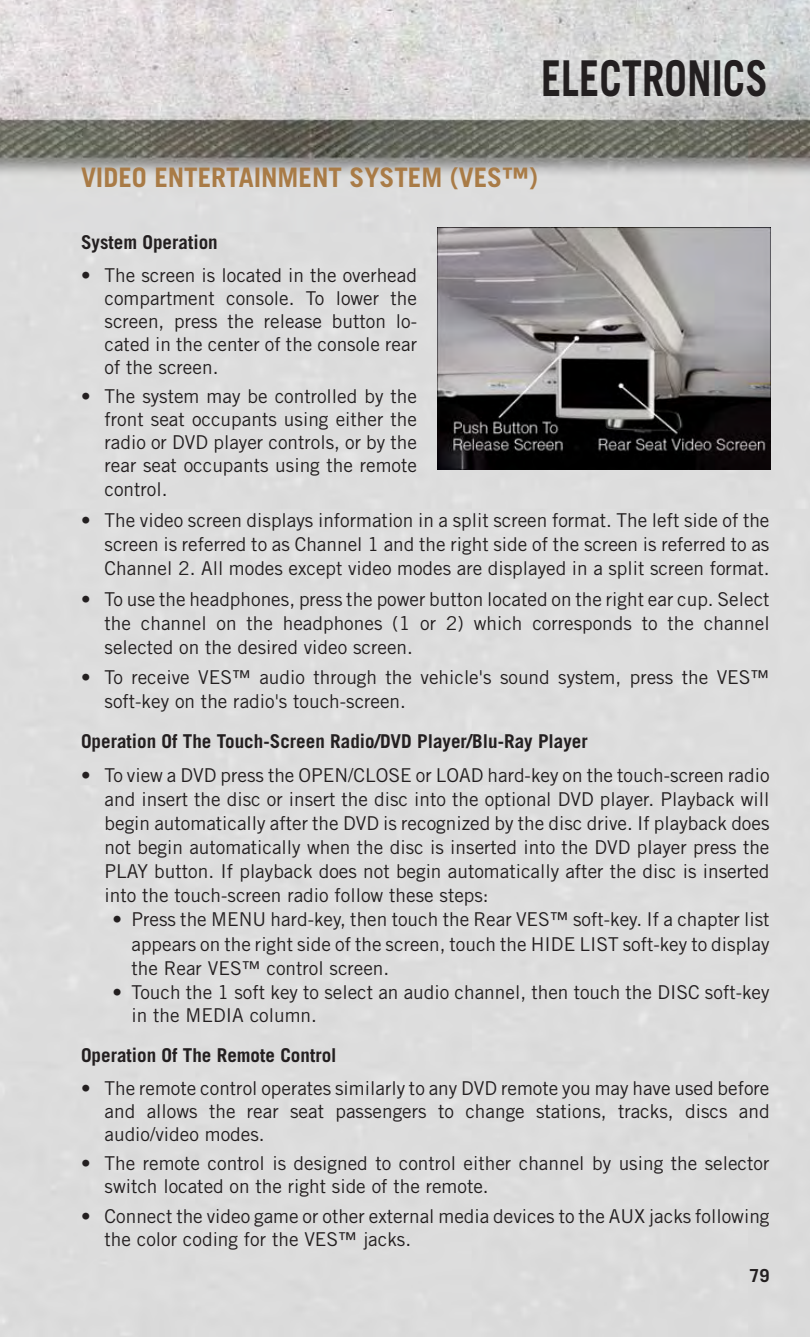
<style>
.page{position:relative;width:810px;height:1337px;background:#fff}
.page>*{position:absolute;margin:0;border:0;box-sizing:border-box;transform-origin:0 0}
.t1{font:700 49.5px "Trade Gothic LT Std";color:#231f20;scale:.82 1}
.t2{font:700 27px "Trade Gothic LT Std";color:#a97b46}
.t3{font:19.12px/24.1px "Trade Gothic LT Std";color:#231f20;text-align:justify}
.t4{font:700 19.12px "Trade Gothic LT Std";color:#231f20}
.t5{font:700 18px "Trade Gothic LT Std";color:#231f20}
</style>
<div class="page">
<img style="left:0;top:0;width:810px;height:1336px">
<img style="left:437px;top:227px;width:333px;height:242px">
<h1 class="t1" style="left:541px;top:60px;width:278px">ELECTRONICS</h1>
<h2 class="t2" style="left:81px;top:167px;width:459px">VIDEO ENTERTAINMENT SYSTEM (VES™)</h2>
<p class="t4" style="left:81px;top:235px;width:138px">System Operation</p>
<p class="t3" style="left:105px;top:265px;width:314px;line-height:22.9px;text-indent:-24px">• The screen is located in the overhead compartment console. To lower the screen, press the release button lo&shy;cated in the center of the console rear of the screen.</p>
<p class="t3" style="left:105px;top:386px;width:314px;line-height:23.2px;text-indent:-24px">• The system may be controlled by the front seat occupants using either the radio or DVD player controls, or by the rear seat occupants using the remote control.</p>
<p class="t3" style="left:105px;top:509px;width:667px;text-indent:-24px">• The video screen displays information in a split screen format. The left side of the screen is referred to as Channel 1 and the right side of the screen is referred to as Channel 2. All modes except video modes are displayed in a split screen format.</p>
<p class="t3" style="left:105px;top:588px;width:667px;text-indent:-24px">• To use the headphones, press the power button located on the right ear cup. Select the channel on the headphones (1 or 2) which corresponds to the channel selected on the desired video screen.</p>
<p class="t3" style="left:105px;top:667px;width:666px;text-indent:-24px">• To receive VES™ audio through the vehicle's sound system, press the VES™ soft-key on the radio's touch-screen.</p>
<p class="t4" style="left:81px;top:733px;width:508px">Operation Of The Touch-Screen Radio/DVD Player/Blu-Ray Player</p>
<p class="t3" style="left:105px;top:764px;width:667px;text-indent:-24px">• To view a DVD press the OPEN/CLOSE or LOAD hard-key on the touch-screen radio and insert the disc or insert the disc into the optional DVD player. Playback will begin automatically after the DVD is recognized by the disc drive. If playback does not begin automatically when the disc is inserted into the DVD player press the PLAY button. If playback does not begin automatically after the disc is inserted into the touch-screen radio follow these steps:</p>
<p class="t3" style="left:132px;top:908px;width:640px;line-height:24.8px;text-indent:-19px">• Press the MENU hard-key, then touch the Rear VES™ soft-key. If a chapter list appears on the right side of the screen, touch the HIDE LIST soft-key to display the Rear VES™ control screen.</p>
<p class="t3" style="left:132px;top:982px;width:640px;text-indent:-19px">• Touch the 1 soft key to select an audio channel, then touch the DISC soft-key in the MEDIA column.</p>
<p class="t4" style="left:81px;top:1048px;width:257px">Operation Of The Remote Control</p>
<p class="t3" style="left:105px;top:1078px;width:667px;line-height:22.9px;text-indent:-24px">• The remote control operates similarly to any DVD remote you may have used before and allows the rear seat passengers to change stations, tracks, discs and audio/video modes.</p>
<p class="t3" style="left:105px;top:1153px;width:666px;line-height:22.9px;text-indent:-24px">• The remote control is designed to control either channel by using the selector switch located on the right side of the remote.</p>
<p class="t3" style="left:105px;top:1206px;width:666px;line-height:22.9px;text-indent:-24px">• Connect the video game or other external media devices to the AUX jacks following the color coding for the VES™ jacks.</p>
<p class="t5" style="left:750px;top:1269px;width:21px">79</p>
</div>
